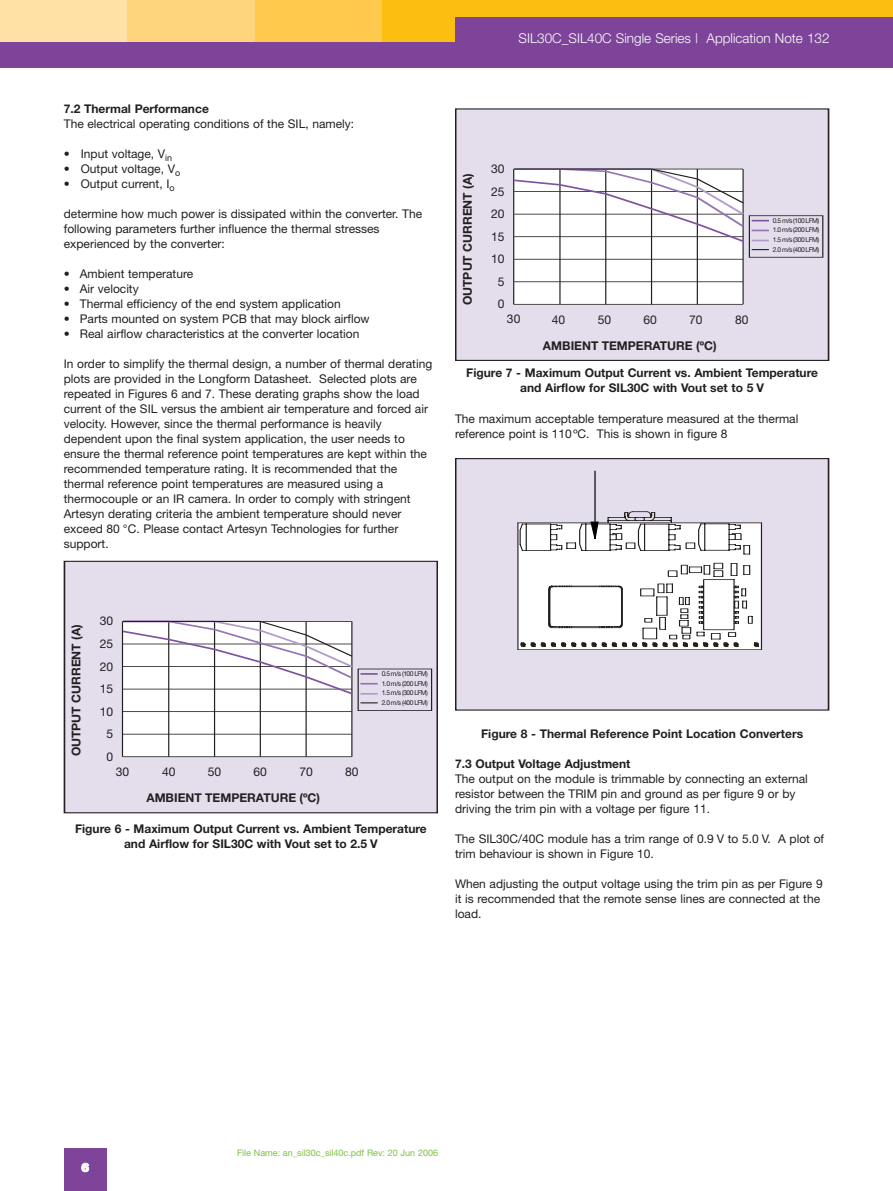
<style>
.page{position:relative;width:893px;height:1191px;background:#fff}
.page>*{position:absolute;margin:0;border:0;box-sizing:border-box;transform-origin:0 0}
.t1{font:300 13.5px "Helvetica Neue";color:#fff}
.t2{font:12.15px "Helvetica Neue";color:#231f20}
.t3{font:700 12.15px "Helvetica Neue";color:#231f20}
.t4{font:12px/15px "Helvetica Neue";color:#231f20}
.t5{font:700 12px/15px "Helvetica Neue";color:#231f20;text-align:center}
.t6{font:900 12px "Helvetica Neue";color:#fff}
.t7{font:9px "Helvetica Neue";color:#7bc142}
.t8{font:6.75px/9.8px "Helvetica Neue";letter-spacing:-.075em;color:#231f20;text-align:center}
</style>
<div class="page">
<div style="left:0;top:0;width:128px;height:43px;background:#ffe1a5"></div>
<div style="left:128px;top:0;width:127px;height:43px;background:#fed57c"></div>
<div style="left:255px;top:0;width:128px;height:43px;background:#fec94d"></div>
<div style="left:383px;top:0;width:510px;height:43px;background:#fdbe12"></div>
<div style="left:455px;top:17px;width:438px;height:26px;background:#7d449a"></div>
<div style="left:0;top:43px;width:893px;height:25px;background:#7d449a"></div>
<div style="left:64px;top:1148px;width:42px;height:43px;background:#7d449a"></div>
<div style="left:456px;top:458px;width:372px;height:252px;background:#e4ddec"></div>
<div style="left:455px;top:458px;width:374px;height:252px;border:1px solid #231f20"></div>
<hr style="left:595px;top:471px;width:1px;height:68px;background:#000">
<svg style="left:517px;top:511px;width:246px;height:139px;background:#e2e1e2"></svg>
<div style="left:64px;top:561px;width:373px;height:251px;background:#e4ddec"></div>
<div style="left:64px;top:560px;width:374px;height:253px;border:1px solid #231f20"></div>
<div style="left:123px;top:621px;width:229px;height:136px;background:#fff"></div>
<hr style="left:122px;top:621px;width:1px;height:135px;background:#231f20">
<hr style="left:352px;top:621px;width:1px;height:135px;background:#231f20">
<hr style="left:122px;top:756px;width:230px;height:1px;background:#231f20">
<hr style="left:168px;top:621px;width:1px;height:135px;background:#231f20">
<hr style="left:214px;top:621px;width:1px;height:135px;background:#231f20">
<hr style="left:260px;top:621px;width:1px;height:135px;background:#231f20">
<hr style="left:306px;top:621px;width:1px;height:135px;background:#231f20">
<hr style="left:123px;top:734px;width:229px;height:1px;background:#231f20">
<hr style="left:123px;top:711px;width:229px;height:1px;background:#231f20">
<div style="left:358px;top:668px;width:74px;height:43px;border:1px solid #231f20"></div>
<svg style="left:121px;top:620px;width:257px;height:76px"></svg>
<svg style="left:360px;top:702px;width:18px;height:1px"></svg>
<div style="left:456px;top:109px;width:372px;height:251px;background:#e4ddec"></div>
<div style="left:455px;top:108px;width:374px;height:252px;border:1px solid #231f20"></div>
<div style="left:514px;top:169px;width:229px;height:135px;background:#fff"></div>
<hr style="left:513px;top:169px;width:1px;height:135px;background:#231f20">
<hr style="left:743px;top:169px;width:1px;height:135px;background:#231f20">
<hr style="left:514px;top:304px;width:229px;height:1px;background:#231f20">
<hr style="left:560px;top:169px;width:1px;height:135px;background:#231f20">
<hr style="left:605px;top:169px;width:1px;height:135px;background:#231f20">
<hr style="left:651px;top:169px;width:1px;height:135px;background:#231f20">
<hr style="left:697px;top:169px;width:1px;height:135px;background:#231f20">
<hr style="left:514px;top:281px;width:229px;height:1px;background:#231f20">
<hr style="left:514px;top:259px;width:229px;height:1px;background:#231f20">
<svg style="left:513px;top:168px;width:231px;height:75px"></svg>
<div style="left:749px;top:215px;width:74px;height:43px;border:1px solid #231f20"></div>
<svg style="left:752px;top:220px;width:17px;height:2px"></svg>
<svg style="left:752px;top:229px;width:17px;height:2px"></svg>
<svg style="left:752px;top:239px;width:17px;height:2px"></svg>
<svg style="left:752px;top:249px;width:17px;height:1px"></svg>
<p class="t5" style="left:64px;top:102px;width:147px">7.2 Thermal Performance</p>
<p class="t4" style="left:64px;top:117px;width:292px">The electrical operating conditions of the SIL, namely:</p>
<p class="t4" style="left:64px;top:147px;width:110px">• Input voltage, V<sub>in</sub></p>
<p class="t4" style="left:64px;top:162px;width:118px">• Output voltage, V<sub>o</sub></p>
<p class="t4" style="left:64px;top:177px;width:112px">• Output current, I<sub>o</sub></p>
<p class="t4" style="left:64px;top:207px;width:360px">determine how much power is dissipated within the converter. The following parameters further influence the thermal stresses experienced by the converter:</p>
<p class="t4" style="left:64px;top:267px;width:131px">• Ambient temperature</p>
<p class="t4" style="left:64px;top:282px;width:76px">• Air velocity</p>
<p class="t4" style="left:64px;top:297px;width:278px">• Thermal efficiency of the end system application</p>
<p class="t4" style="left:64px;top:312px;width:307px">• Parts mounted on system PCB that may block airflow</p>
<p class="t4" style="left:64px;top:327px;width:297px">• Real airflow characteristics at the converter location</p>
<p class="t4" style="left:64px;top:357px;width:370px">In order to simplify the thermal design, a number of thermal derating plots are provided in the Longform Datasheet. Selected plots are repeated in Figures 6 and 7. These derating graphs show the load current of the SIL versus the ambient air temperature and forced air velocity. However, since the thermal performance is heavily dependent upon the final system application, the user needs to ensure the thermal reference point temperatures are kept within the recommended temperature rating. It is recommended that the thermal reference point temperatures are measured using a thermocouple or an IR camera. In order to comply with stringent Artesyn derating criteria the ambient temperature should never exceed 80 °C. Please contact Artesyn Technologies for further support.</p>
<p class="t1" style="left:518px;top:33px;width:313px">SIL30C_SIL40C Single Series | Application Note 132</p>
<p class="t5" style="left:461px;top:305px;width:133px;rotate:-90deg">OUTPUT CURRENT (A)</p>
<p class="t2" style="left:491px;top:164px;width:15px">30</p>
<p class="t2" style="left:491px;top:187px;width:15px">25</p>
<p class="t2" style="left:491px;top:209px;width:15px">20</p>
<p class="t2" style="left:491px;top:232px;width:15px">15</p>
<p class="t2" style="left:491px;top:254px;width:15px">10</p>
<p class="t2" style="left:498px;top:277px;width:8px">5</p>
<p class="t2" style="left:498px;top:300px;width:8px">0</p>
<p class="t2" style="left:507px;top:315px;width:15px">30</p>
<p class="t2" style="left:552px;top:315px;width:15px">40</p>
<p class="t2" style="left:598px;top:315px;width:15px">50</p>
<p class="t2" style="left:643px;top:315px;width:15px">60</p>
<p class="t2" style="left:689px;top:315px;width:15px">70</p>
<p class="t2" style="left:735px;top:315px;width:15px">80</p>
<p class="t3" style="left:543px;top:341px;width:175px">AMBIENT TEMPERATURE (ºC)</p>
<p class="t8" style="left:773px;top:216px;width:48px">0.5 m/s (100 LFM)<br>1.0 m/s (200 LFM)<br>1.5 m/s (300 LFM) .0 m/s (400 LFM)</p>
<p class="t5" style="left:466px;top:367px;width:353px">Figure 7 - Maximum Output Current vs. Ambient Temperature and Airflow for SIL30C with Vout set to 5 V</p>
<p class="t4" style="left:455px;top:412px;width:345px">The maximum acceptable temperature measured at the thermal reference point is 110ºC. This is shown in figure 8</p>
<p class="t5" style="left:70px;top:756px;width:133px;rotate:-90deg">OUTPUT CURRENT (A)</p>
<p class="t2" style="left:100px;top:617px;width:15px">30</p>
<p class="t2" style="left:100px;top:639px;width:15px">25</p>
<p class="t2" style="left:100px;top:662px;width:15px">20</p>
<p class="t2" style="left:100px;top:684px;width:15px">15</p>
<p class="t2" style="left:100px;top:707px;width:15px">10</p>
<p class="t2" style="left:107px;top:729px;width:8px">5</p>
<p class="t2" style="left:107px;top:752px;width:8px">0</p>
<p class="t2" style="left:116px;top:767px;width:15px">30</p>
<p class="t2" style="left:162px;top:767px;width:15px">40</p>
<p class="t2" style="left:208px;top:767px;width:15px">50</p>
<p class="t2" style="left:254px;top:767px;width:15px">60</p>
<p class="t2" style="left:299px;top:767px;width:15px">70</p>
<p class="t2" style="left:345px;top:767px;width:15px">80</p>
<p class="t3" style="left:146px;top:793px;width:175px">AMBIENT TEMPERATURE (ºC)</p>
<p class="t8" style="left:382px;top:669px;width:48px">.5 m/s (100 LFM) .0 m/s (200 LFM)<br>1.5 m/s (300 LFM)<br>2.0 m/s (400 LFM)</p>
<p class="t5" style="left:75px;top:822px;width:353px">Figure 6 - Maximum Output Current vs. Ambient Temperature and Airflow for SIL30C with Vout set to 2.5 V</p>
<p class="t5" style="left:481px;top:727px;width:323px">Figure 8 - Thermal Reference Point Location Converters</p>
<p class="t5" style="left:455px;top:757px;width:177px">7.3 Output Voltage Adjustment</p>
<p class="t4" style="left:455px;top:772px;width:354px">The output on the module is trimmable by connecting an external resistor between the TRIM pin and ground as per figure 9 or by driving the trim pin with a voltage per figure 11.</p>
<p class="t4" style="left:455px;top:832px;width:371px">The SIL30C/40C module has a trim range of 0.9 V to 5.0 V. A plot of trim behaviour is shown in Figure 10.</p>
<p class="t4" style="left:455px;top:877px;width:369px">When adjusting the output voltage using the trim pin as per Figure 9 it is recommended that the remote sense lines are connected at the load.</p>
<p class="t6" style="left:81px;top:1163px;width:10px">6</p>
<p class="t7" style="left:237px;top:1150px;width:202px">File Name: an_sil30c_sil40c.pdf Rev: 20 Jun 2006</p>
</div>
